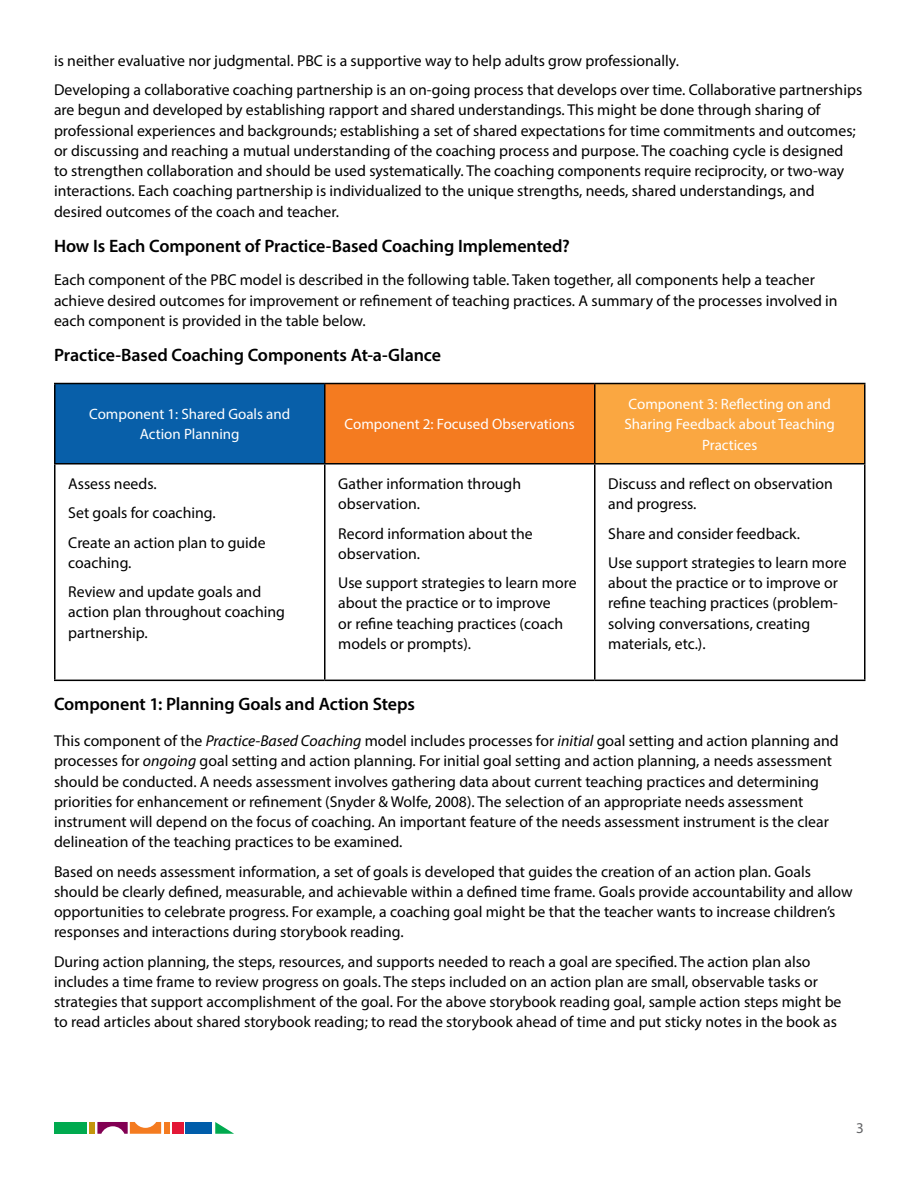
<style>
.page{position:relative;width:918px;height:1188px;background:#fff}
.page>*{position:absolute;margin:0;border:0;box-sizing:border-box;transform-origin:0 0}
.subhead{font:600 18px "Myriad Pro";letter-spacing:-.005em;color:#000}
.body{font:15.75px/20.2px "Myriad Pro";color:#000}
.table_heading{font:15px/20.2px "Myriad Pro";color:#fff;text-align:center}
.t1{font:15px "Myriad Pro";color:#636466}
.s1{font-style:italic}
</style>
<div class="page">
<div style="left:55px;top:384px;width:270px;height:80px;background:#085fa9"></div>
<div style="left:325px;top:384px;width:270px;height:80px;background:#f47b20"></div>
<div style="left:595px;top:384px;width:270px;height:80px;background:#faa741"></div>
<hr style="left:54px;top:383px;width:271px;height:1px;background:#000">
<hr style="left:54px;top:384px;width:2px;height:79px;background:#000">
<hr style="left:325px;top:383px;width:270px;height:1px;background:#000">
<hr style="left:324px;top:384px;width:2px;height:79px;background:#000">
<hr style="left:595px;top:383px;width:271px;height:1px;background:#000">
<hr style="left:594px;top:384px;width:2px;height:79px;background:#000">
<hr style="left:864px;top:384px;width:2px;height:79px;background:#000">
<hr style="left:54px;top:463px;width:271px;height:2px;background:#000">
<hr style="left:54px;top:465px;width:2px;height:215px;background:#000">
<hr style="left:325px;top:463px;width:270px;height:2px;background:#000">
<hr style="left:324px;top:465px;width:2px;height:215px;background:#000">
<hr style="left:595px;top:463px;width:271px;height:2px;background:#000">
<hr style="left:594px;top:465px;width:2px;height:215px;background:#000">
<hr style="left:864px;top:465px;width:2px;height:215px;background:#000">
<hr style="left:54px;top:680px;width:271px;height:1px;background:#000">
<hr style="left:325px;top:680px;width:270px;height:1px;background:#000">
<hr style="left:595px;top:680px;width:271px;height:1px;background:#000">
<div style="left:54px;top:1122px;width:33px;height:12px;background:#00aa4f"></div>
<svg style="left:97px;top:1122px;width:64px;height:12px"></svg>
<div style="left:164px;top:1122px;width:6px;height:12px;background:#f47b20"></div>
<div style="left:185px;top:1122px;width:27px;height:12px;background:#005daa"></div>
<svg style="left:215px;top:1122px;width:19px;height:12px"></svg>
<div style="left:172px;top:1122px;width:11px;height:12px;background:#e31837"></div>
<div style="left:89px;top:1122px;width:6px;height:12px;background:#c4960c"></div>
<p class="body" style="left:54px;top:50px;width:627px">is neither evaluative nor judgmental. PBC is a supportive way to help adults grow professionally.</p>
<p class="body" style="left:54px;top:79px;width:810px">Developing a collaborative coaching partnership is an on-going process that develops over time. Collaborative partnerships are begun and developed by establishing rapport and shared understandings. This might be done through sharing of professional experiences and backgrounds; establishing a set of shared expectations for time commitments and outcomes; or discussing and reaching a mutual understanding of the coaching process and purpose. The coaching cycle is designed<br>to strengthen collaboration and should be used systematically. The coaching components require reciprocity, or two-way interactions. Each coaching partnership is individualized to the unique strengths, needs, shared understandings, and desired outcomes of the coach and teacher.</p>
<p class="subhead" style="left:54px;top:234px;width:517px">How Is Each Component of Practice-Based Coaching Implemented?</p>
<p class="body" style="left:54px;top:270px;width:785px">Each component of the PBC model is described in the following table. Taken together, all components help a teacher achieve desired outcomes for improvement or refinement of teaching practices. A summary of the processes involved in each component is provided in the table below.</p>
<p class="subhead" style="left:54px;top:344px;width:389px">Practice-Based Coaching Components At-a-Glance</p>
<p class="table_heading" style="left:89px;top:404px;width:203px">Component 1: Shared Goals and<br>Action Planning</p>
<p class="table_heading" style="left:345px;top:414px;width:232px">Component 2: Focused Observations</p>
<p class="body" style="left:68px;top:473px;width:90px">Assess needs.</p>
<p class="body" style="left:68px;top:503px;width:149px">Set goals for coaching.</p>
<p class="body" style="left:68px;top:532px;width:199px">Create an action plan to guide coaching.</p>
<p class="body" style="left:68px;top:581px;width:218px">Review and update goals and action plan throughout coaching partnership.</p>
<p class="body" style="left:338px;top:473px;width:184px">Gather information through observation.</p>
<p class="body" style="left:338px;top:523px;width:196px">Record information about the observation.</p>
<p class="body" style="left:338px;top:572px;width:240px">Use support strategies to learn more about the practice or to improve<br>or refine teaching practices (coach models or prompts).</p>
<p class="table_heading" style="left:624px;top:394px;width:212px">Component 3: Reflecting on and<br>Sharing Feedback about Teaching<br>Practices</p>
<p class="body" style="left:608px;top:473px;width:226px">Discuss and reflect on observation and progress.</p>
<p class="body" style="left:608px;top:523px;width:193px">Share and consider feedback.</p>
<p class="body" style="left:608px;top:552px;width:240px">Use support strategies to learn more about the practice or to improve or refine teaching practices (problem&shy;solving conversations, creating materials, etc.).</p>
<p class="subhead" style="left:54px;top:693px;width:363px">Component 1: Planning Goals and Action Steps</p>
<p class="body" style="left:54px;top:731px;width:786px">This component of the <span class="s1">Practice-Based Coaching</span> model includes processes for <span class="s1">initial</span> goal setting and action planning and processes for <span class="s1">ongoing</span> goal setting and action planning. For initial goal setting and action planning, a needs assessment should be conducted. A needs assessment involves gathering data about current teaching practices and determining priorities for enhancement or refinement (Snyder &amp; Wolfe, 2008). The selection of an appropriate needs assessment instrument will depend on the focus of coaching. An important feature of the needs assessment instrument is the clear delineation of the teaching practices to be examined.</p>
<p class="body" style="left:54px;top:861px;width:800px">Based on needs assessment information, a set of goals is developed that guides the creation of an action plan. Goals should be clearly defined, measurable, and achievable within a defined time frame. Goals provide accountability and allow opportunities to celebrate progress. For example, a coaching goal might be that the teacher wants to increase children’s responses and interactions during storybook reading.</p>
<p class="body" style="left:54px;top:951px;width:789px">During action planning, the steps, resources, and supports needed to reach a goal are specified. The action plan also includes a time frame to review progress on goals. The steps included on an action plan are small, observable tasks or strategies that support accomplishment of the goal. For the above storybook reading goal, sample action steps might be to read articles about shared storybook reading; to read the storybook ahead of time and put sticky notes in the book as</p>
<p class="t1" style="left:856px;top:1119px;width:9px">3</p>
</div>
